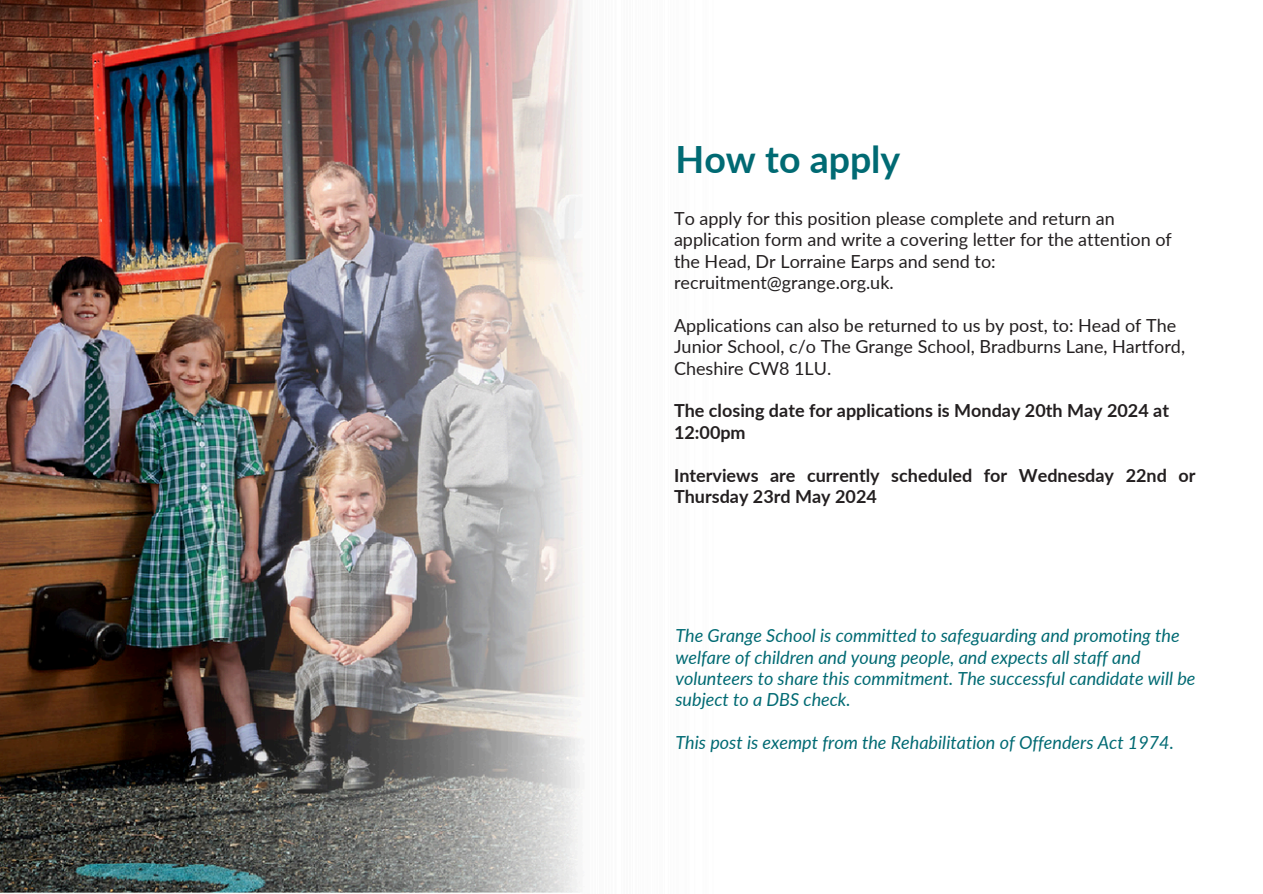
<style>
.page{position:relative;width:1263px;height:894px;background:#fff}
.page>*{position:absolute;margin:0;border:0;box-sizing:border-box;transform-origin:0 0}
.t1{font:700 37.5px "Lato";color:#006a73}
.t2{font:18px/21.3px "Lato";color:#231f20}
.t3{font:italic 18px/21.3px "Lato";color:#006a73}
.t4{font:700 18px/21.3px "Lato";color:#231f20}
</style>
<div class="page">
<img style="left:0;top:0;width:580px;height:893px">
<h1 class="t1" style="left:675px;top:136px;width:226px">How to apply</h1>
<p class="t2" style="left:674px;top:207px;width:442px">To apply for this position please complete and return an</p>
<p class="t2" style="left:674px;top:229px;width:499px">application form and write a covering letter for the attention of the Head, Dr Lorraine Earps and send to:</p>
<p class="t2" style="left:674px;top:271px;width:221px">recruitment@grange.org.uk.</p>
<p class="t2" style="left:674px;top:314px;width:513px">Applications can also be returned to us by post, to: Head of The<br>Junior School, c/o The Grange School, Bradburns Lane, Hartford,<br>Cheshire CW8 1LU.</p>
<h2 class="t4" style="left:674px;top:400px;width:496px">The closing date for applications is Monday 20th May 2024 at<br>12:00pm</h2>
<h2 class="t4" style="left:674px;top:464px;width:523px">Interviews are currently scheduled for Wednesday 22nd or<br>Thursday 23rd May 2024</h2>
<p class="t3" style="left:675px;top:624px;width:522px">The Grange School is committed to safeguarding and promoting the welfare of children and young people, and expects all staff and volunteers to share this commitment. The successful candidate will be subject to a DBS check.</p>
<p class="t3" style="left:675px;top:731px;width:500px">This post is exempt from the Rehabilitation of Offenders Act 1974.</p>
</div>
